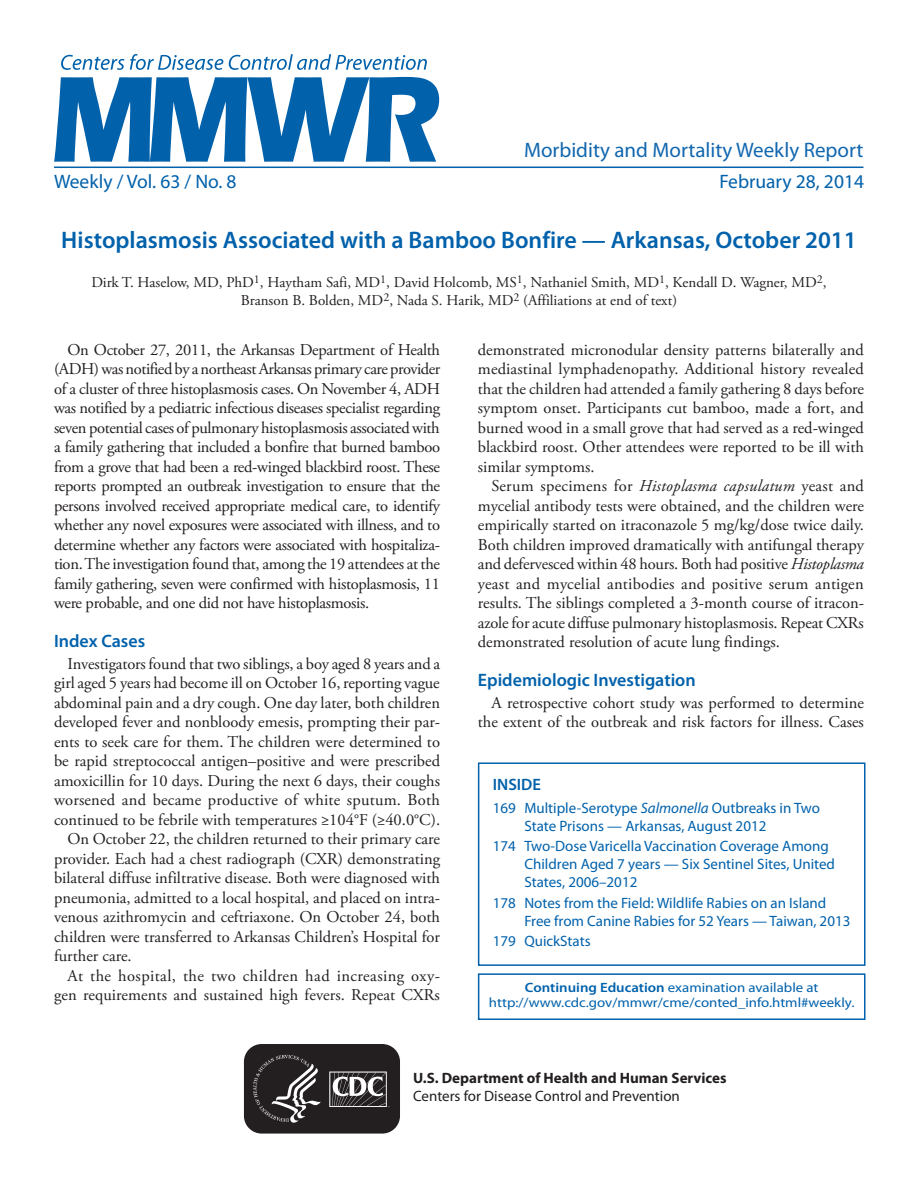
<style>
.page{position:relative;width:918px;height:1188px;background:#fff}
.page>*{position:absolute;margin:0;border:0;box-sizing:border-box;transform-origin:0 0}
.headline{font:600 24px "Myriad Pro";color:#0161ab}
.t1{font:21px "Myriad Pro";color:#1167af}
.cover_date_vol{font:19.5px "Myriad Pro";color:#0161ab}
.headline2{font:600 18px "Myriad Pro";color:#0161ab}
.body_copy{font:16.5px/19.5px "Adobe Garamond Pro";color:#231f20;text-align:justify}
.inside{font:600 16.5px "Myriad Pro";color:#0161ab}
.toc_headline_to_999{font:15px/18px "Myriad Pro";color:#0161ab}
.reported_by_text{font:15px/18px "Adobe Garamond Pro";color:#231f20;text-align:center}
.t2{font:700 15px/18px "Myriad Pro";color:#231f20}
.ce_callout_box{font:13.5px/15px "Myriad Pro";color:#0161ab;text-align:center;scale:1.1 1}
.s1{font-style:italic}
.s2{font-weight:600}
.s3{font-weight:400}
</style>
<div class="page">
<div style="left:478px;top:762px;width:388px;height:204px;border:2px solid #0161ab"></div>
<div style="left:478px;top:973px;width:388px;height:47px;border:2px solid #0161ab"></div>
<svg style="left:243px;top:1045px;width:157px;height:89px;background:#403c3d"></svg>
<hr style="left:54px;top:167px;width:810px;height:1px;background:#0161ab">
<svg style="left:54px;top:77px;width:385px;height:85px"></svg>
<svg style="left:61px;top:54px;width:366px;height:16px"></svg>
<p class="t1" style="left:524px;top:137px;width:341px">Morbidity and Mortality Weekly Report</p>
<p class="cover_date_vol" style="left:54px;top:169px;width:184px">Weekly / Vol. 63 / No. 8</p>
<p class="cover_date_vol" style="left:719px;top:169px;width:146px">February 28, 2014</p>
<p class="headline" style="left:61px;top:224px;width:797px">Histoplasmosis Associated with a Bamboo Bonfire — Arkansas, October 2011</p>
<p class="reported_by_text" style="left:91px;top:274px;width:737px">Dirk T. Haselow, MD, PhD<sup>1</sup>, Haytham Safi, MD<sup>1</sup>, David Holcomb, MS<sup>1</sup>, Nathaniel Smith, MD<sup>1</sup>, Kendall D. Wagner, MD<sup>2</sup>,<br>Branson B. Bolden, MD<sup>2</sup>, Nada S. Harik, MD<sup>2</sup> (Affiliations at end of text)</p>
<p class="body_copy" style="left:54px;top:340px;width:388px;text-indent:13px">On October 27, 2011, the Arkansas Department of Health (ADH) was notified by a northeast Arkansas primary care provider of a cluster of three histoplasmosis cases. On November 4, ADH was notified by a pediatric infectious diseases specialist regarding seven potential cases of pulmonary histoplasmosis associated with a family gathering that included a bonfire that burned bamboo from a grove that had been a red-winged blackbird roost. These reports prompted an outbreak investigation to ensure that the persons involved received appropriate medical care, to identify whether any novel exposures were associated with illness, and to determine whether any factors were associated with hospitaliza&shy;tion. The investigation found that, among the 19 attendees at the family gathering, seven were confirmed with histoplasmosis, 11 were probable, and one did not have histoplasmosis.</p>
<p class="headline2" style="left:54px;top:630px;width:93px">Index Cases</p>
<p class="body_copy" style="left:54px;top:654px;width:388px;text-indent:13px">Investigators found that two siblings, a boy aged 8 years and a girl aged 5 years had become ill on October 16, reporting vague abdominal pain and a dry cough. One day later, both children developed fever and nonbloody emesis, prompting their par&shy;ents to seek care for them. The children were determined to be rapid streptococcal antigen–positive and were prescribed amoxicillin for 10 days. During the next 6 days, their coughs worsened and became productive of white sputum. Both continued to be febrile with temperatures ≥104°F (≥40.0°C).</p>
<p class="body_copy" style="left:54px;top:830px;width:388px;text-indent:13px">On October 22, the children returned to their primary care provider. Each had a chest radiograph (CXR) demonstrating bilateral diffuse infiltrative disease. Both were diagnosed with pneumonia, admitted to a local hospital, and placed on intra&shy;venous azithromycin and ceftriaxone. On October 24, both children were transferred to Arkansas Children’s Hospital for further care.</p>
<p class="body_copy" style="left:54px;top:966px;width:388px;text-align:right">At the hospital, the two children had increasing oxy&shy;gen requirements and sustained high fevers. Repeat CXRs</p>
<p class="body_copy" style="left:478px;top:340px;width:388px">demonstrated micronodular density patterns bilaterally and mediastinal lymphadenopathy. Additional history revealed that the children had attended a family gathering 8 days before symptom onset. Participants cut bamboo, made a fort, and burned wood in a small grove that had served as a red-winged blackbird roost. Other attendees were reported to be ill with similar symptoms.</p>
<p class="body_copy" style="left:478px;top:477px;width:388px;text-indent:13px">Serum specimens for <span class="s1">Histoplasma capsulatum</span> yeast and mycelial antibody tests were obtained, and the children were empirically started on itraconazole 5 mg/kg/dose twice daily.<br>Both children improved dramatically with antifungal therapy and defervesced within 48 hours. Both had positive <span class="s1">Histoplasma </span>yeast and mycelial antibodies and positive serum antigen results. The siblings completed a 3-month course of itracon&shy;azole for acute diffuse pulmonary histoplasmosis. Repeat CXRs demonstrated resolution of acute lung findings.</p>
<p class="headline2" style="left:478px;top:669px;width:219px">Epidemiologic Investigation</p>
<p class="body_copy" style="left:478px;top:693px;width:388px;text-align:right">A retrospective cohort study was performed to determine the extent of the outbreak and risk factors for illness. Cases</p>
<p class="inside" style="left:493px;top:774px;width:50px">INSIDE</p>
<p class="toc_headline_to_999" style="left:524px;top:799px;width:297px;text-indent:-31px">169 Multiple-Serotype <span class="s1">Salmonella</span> Outbreaks in Two<br>State Prisons — Arkansas, August 2012</p>
<p class="toc_headline_to_999" style="left:524px;top:837px;width:312px;text-indent:-32px">174 Two-Dose Varicella Vaccination Coverage Among<br>Children Aged 7 years — Six Sentinel Sites, United<br>States, 2006–2012</p>
<p class="toc_headline_to_999" style="left:524px;top:893px;width:328px;text-indent:-31px">178 Notes from the Field: Wildlife Rabies on an Island<br>Free from Canine Rabies for 52 Years — Taiwan, 2013</p>
<p class="toc_headline_to_999" style="left:493px;top:931px;width:99px">179 QuickStats</p>
<p class="ce_callout_box" style="left:489px;top:980px;width:334px"><span class="s2">Continuing Education</span> examination available at http://www.cdc.gov/mmwr/cme/conted_info.html#weekly.</p>
<p class="t2" style="left:413px;top:1069px;width:315px">U.S. Department of Health and Human Services<br><span class="s3">Centers for Disease Control and Prevention</span></p>
</div>
